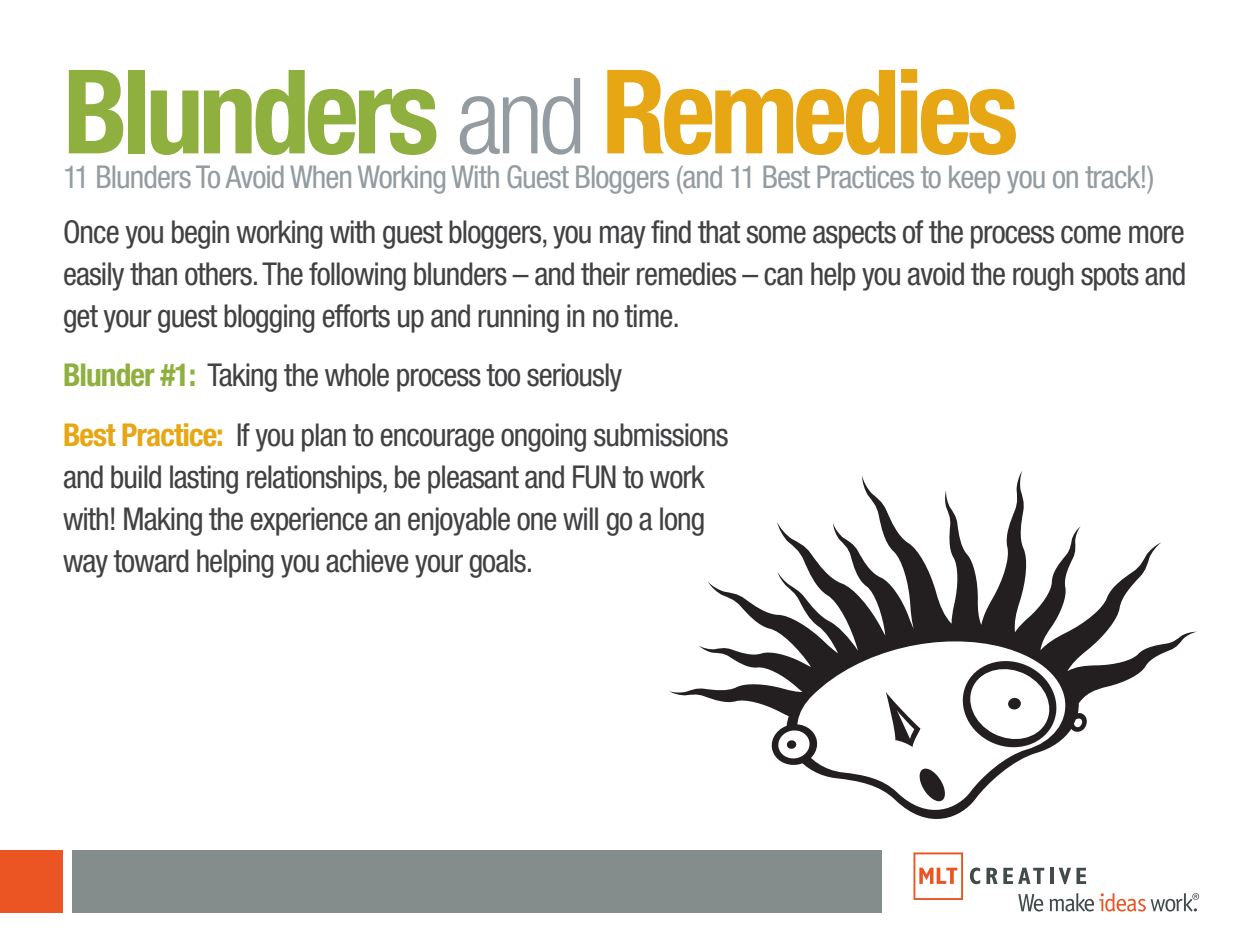
<style>
.page{position:relative;width:1260px;height:945px;background:#fff}
.page>*{position:absolute;margin:0;border:0;box-sizing:border-box;transform-origin:0 0}
.t1{font:700 condensed 116.73px "Helvetica Neue";letter-spacing:-.045em;color:#8fb03e}
.t2{font:condensed 31.5px/42px "Helvetica Neue";letter-spacing:-.03em;color:#414042;text-align:justify}
.t3{font:condensed 31.5px "Helvetica Neue";letter-spacing:-.03em;color:#949ca1}
.s1{font-weight:300;font-size:105.52px;color:#949ca1}
.s2{color:#e7a614}
.s3{font-weight:700;color:#8fb03e}
.s4{font-weight:700;color:#e7a614}
</style>
<div class="page">
<svg style="left:669px;top:471px;width:528px;height:258px"></svg>
<svg style="left:779px;top:631px;width:305px;height:188px"></svg>
<svg style="left:770px;top:722px;width:49px;height:45px"></svg>
<div style="left:787px;top:740px;width:10px;height:9px;background:#231f20;border-radius:4px"></div>
<svg style="left:886px;top:692px;width:35px;height:55px"></svg>
<svg style="left:956px;top:655px;width:107px;height:98px"></svg>
<svg style="left:918px;top:769px;width:29px;height:32px"></svg>
<div style="left:0;top:850px;width:882px;height:64px;background:#858c8c"></div>
<div style="left:0;top:850px;width:63px;height:64px;background:#eb5423"></div>
<div style="left:63px;top:850px;width:8px;height:64px;background:#fff"></div>
<svg style="left:914px;top:852px;width:49px;height:48px"></svg>
<svg style="left:970px;top:868px;width:10px;height:16px"></svg>
<svg style="left:986px;top:868px;width:58px;height:16px"></svg>
<hr style="left:1050px;top:868px;width:3px;height:16px;background:#424a4c">
<svg style="left:1059px;top:868px;width:27px;height:16px"></svg>
<svg style="left:1018px;top:894px;width:25px;height:18px"></svg>
<svg style="left:1049px;top:893px;width:150px;height:19px"></svg>
<h1 class="t1" style="left:63px;top:41px;width:957px">Blunders <span class="s1">and</span> <span class="s2">Remedies</span></h1>
<p class="t3" style="left:63px;top:159px;width:1093px">11 Blunders To Avoid When Working With Guest Bloggers (and 11 Best Practices to keep you on track!)</p>
<p class="t2" style="left:63px;top:211px;width:1125px">Once you begin working with guest bloggers, you may find that some aspects of the process come more easily than others. The following blunders – and their remedies – can help you avoid the rough spots and get your guest blogging efforts up and running in no time.</p>
<p class="t2" style="left:63px;top:345px;width:667px;line-height:59.5px"><span class="s3">Blunder #1:</span> Taking the whole process too seriously<br><span class="s4">Best Practice:</span> If you plan to encourage ongoing submissions</p>
<p class="t2" style="left:63px;top:456px;width:644px">and build lasting relationships, be pleasant and FUN to work with! Making the experience an enjoyable one will go a long way toward helping you achieve your goals.</p>
</div>
